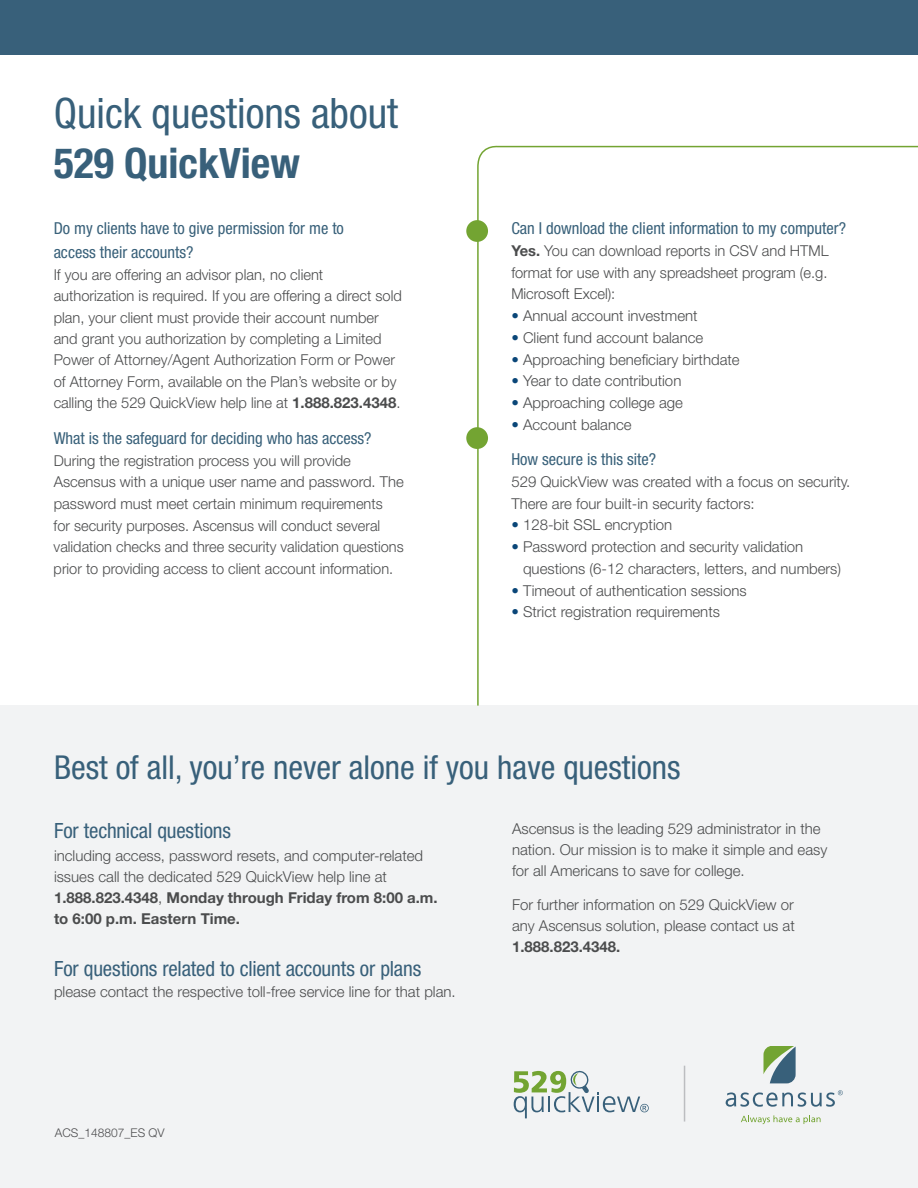
<style>
.page{position:relative;width:918px;height:1188px;background:#fff}
.page>*{position:absolute;margin:0;border:0;box-sizing:border-box;transform-origin:0 0}
.t1{font:condensed 42px/49.5px "Helvetica Neue LT Std";color:#38607a}
.t2{font:condensed 33px "Helvetica Neue LT Std";color:#38607a}
.t3{font:condensed 21px "Helvetica Neue LT Std";letter-spacing:-.01em;color:#38607a}
.t4{font:condensed 16.5px/23.5px "Helvetica Neue LT Std";color:#39617a}
.t5{font:300 15px/21.5px "Helvetica Neue LT Std";color:#4b4c4d}
.t6{font:300 12px "Helvetica Neue LT Std";color:#4d4d4f}
.s1{font-weight:700}
.s2{font-weight:500;color:#0a4678}
</style>
<div class="page">
<div style="left:0;top:706px;width:918px;height:482px;background:#f2f3f4"></div>
<div style="left:0;top:0;width:918px;height:55px;background:#38607a"></div>
<div style="left:466px;top:220px;width:22px;height:22px;background:#73a432;border-radius:50%"></div>
<div style="left:466px;top:427px;width:22px;height:22px;background:#73a432;border-radius:50%"></div>
<svg style="left:476px;top:145px;width:442px;height:561px"></svg>
<svg style="left:514px;top:1071px;width:135px;height:47px"></svg>
<svg style="left:741px;top:1115px;width:80px;height:9px"></svg>
<svg style="left:726px;top:1090px;width:117px;height:17px"></svg>
<svg style="left:764px;top:1047px;width:32px;height:36px"></svg>
<hr style="left:684px;top:1066px;width:1px;height:56px;background:#bcbdc0">
<h2 class="t1" style="left:54px;top:89px;width:346px">Quick questions about<br><span class="s1">529 QuickView</span></h2>
<h3 class="t4" style="left:54px;top:216px;width:292px">Do my clients have to give permission for me to access their accounts?</h3>
<p class="t5" style="left:54px;top:263px;width:350px">If you are offering an advisor plan, no client authorization is required. If you are offering a direct sold plan, your client must provide their account number and grant you authorization by completing a Limited Power of Attorney/Agent Authorization Form or Power of Attorney Form, available on the Plan’s website or by calling the 529 QuickView help line at <span class="s1">1.888.823.4348</span>.</p>
<h3 class="t4" style="left:54px;top:426px;width:319px">What is the safeguard for deciding who has access?</h3>
<p class="t5" style="left:54px;top:449px;width:352px">During the registration process you will provide Ascensus with a unique user name and password. The password must meet certain minimum requirements<br>for security purposes. Ascensus will conduct several validation checks and three security validation questions prior to providing access to client account information.</p>
<h3 class="t4" style="left:511px;top:216px;width:336px">Can I download the client information to my computer?</h3>
<p class="t5" style="left:511px;top:240px;width:319px;text-align:justify"><span class="s1">Yes.</span> You can download reports in CSV and HTML format for use with any spreadsheet program (e.g.<br>Microsoft Excel):</p>
<p class="t5" style="left:511px;top:305px;width:188px"><span class="s2">•</span> Annual account investment</p>
<p class="t5" style="left:511px;top:326px;width:193px"><span class="s2">•</span> Client fund account balance</p>
<p class="t5" style="left:511px;top:348px;width:230px"><span class="s2">•</span> Approaching benefciary birthdate</p>
<p class="t5" style="left:511px;top:370px;width:172px"><span class="s2">•</span> Year to date contribution</p>
<p class="t5" style="left:511px;top:392px;width:173px"><span class="s2">•</span> Approaching college age</p>
<p class="t5" style="left:511px;top:413px;width:122px"><span class="s2">•</span> Account balance</p>
<h3 class="t4" style="left:511px;top:447px;width:146px">How secure is this site?</h3>
<p class="t5" style="left:511px;top:471px;width:341px">529 QuickView was created with a focus on security.<br>There are four built-in security factors:</p>
<p class="t5" style="left:511px;top:514px;width:162px"><span class="s2">•</span> 128-bit SSL encryption</p>
<p class="t5" style="left:523px;top:536px;width:320px;text-indent:-12px"><span class="s2">•</span> Password protection and security validation questions (6-12 characters, letters, and numbers)</p>
<p class="t5" style="left:511px;top:579px;width:237px"><span class="s2">•</span> Timeout of authentication sessions</p>
<p class="t5" style="left:511px;top:601px;width:210px"><span class="s2">•</span> Strict registration requirements</p>
<h2 class="t2" style="left:54px;top:748px;width:628px">Best of all, you’re never alone if you have questions</h2>
<h3 class="t3" style="left:54px;top:818px;width:178px">For technical questions</h3>
<p class="t5" style="left:54px;top:845px;width:385px;line-height:21px">including access, password resets, and computer-related issues call the dedicated 529 QuickView help line at <span class="s1">1.888.823.4348</span>, <span class="s1">Monday through Friday from 8:00 a.m. to 6:00 p.m. Eastern Time.</span></p>
<h3 class="t3" style="left:54px;top:957px;width:369px">For questions related to client accounts or plans</h3>
<p class="t5" style="left:54px;top:981px;width:403px">please contact the respective toll-free service line for that plan.</p>
<p class="t5" style="left:512px;top:817px;width:317px;line-height:21px">Ascensus is the leading 529 administrator in the nation. Our mission is to make it simple and easy for all Americans to save for college.</p>
<p class="t5" style="left:512px;top:894px;width:284px;line-height:21px;text-align:justify">For further information on 529 QuickView or any Ascensus solution, please contact us at <span class="s1">1.888.823.4348.</span></p>
<p class="t6" style="left:55px;top:1126px;width:111px">ACS_148807_ES QV</p>
</div>
